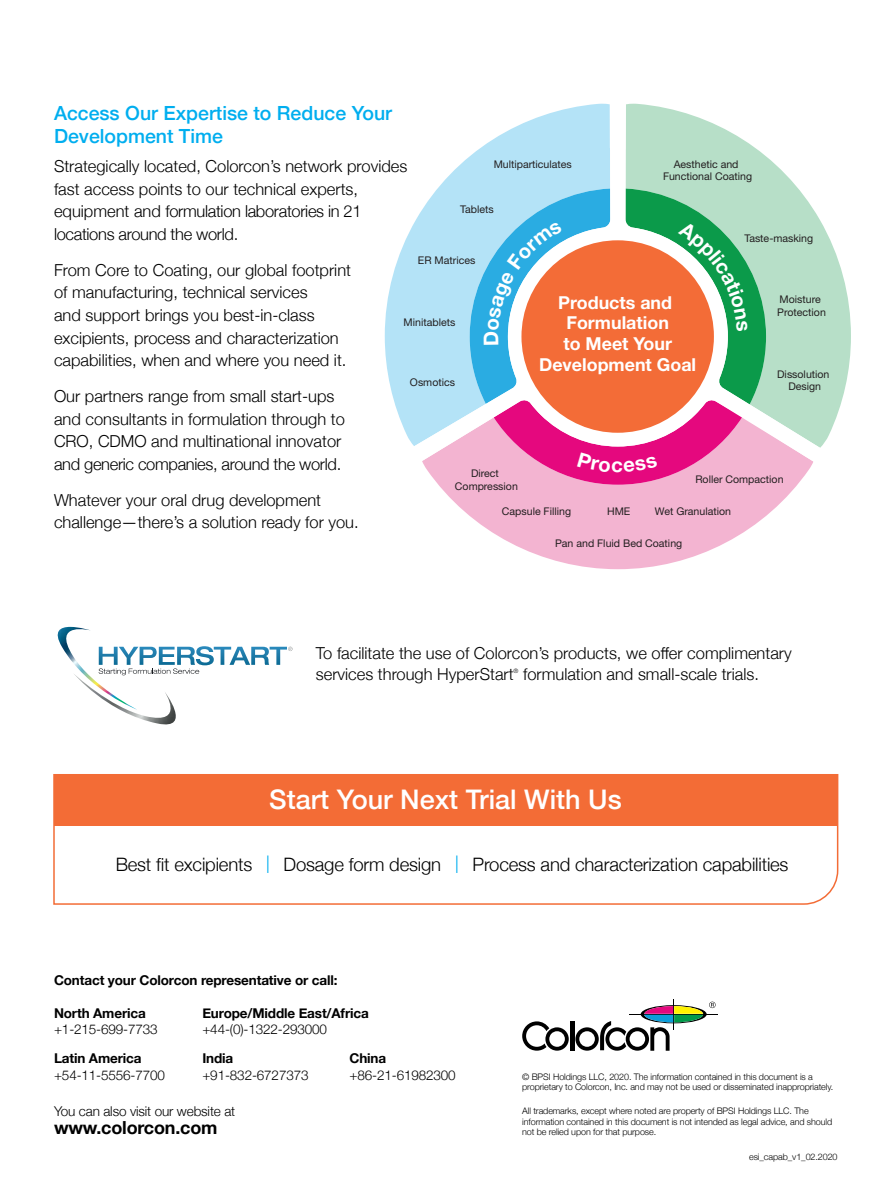
<style>
.page{position:relative;width:891px;height:1188px;background:#fff}
.page>*{position:absolute;margin:0;border:0;box-sizing:border-box;transform-origin:0 0}
.t1{font:500 27px "Helvetica Neue";color:#fff}
.t2{font:500 19.5px/23.4px "Helvetica Neue";color:#00aeef}
.t3{font:300 18.45px "Helvetica Neue";letter-spacing:-.01em;color:#000}
.t4{font:700 18px "Helvetica Neue";letter-spacing:-.01em;color:#000}
.t5{font:700 17.85px/20.9px "Helvetica Neue";color:#fff;text-align:center}
.t6{font:300 16.5px/22.5px "Helvetica Neue";color:#000}
.t7{font:300 13.5px "Helvetica Neue";letter-spacing:-.01em;color:#000}
.t8{font:700 13.5px "Helvetica Neue";letter-spacing:-.01em;color:#000}
.t9{font:10.65px/12.8px "Helvetica Neue";color:#231f20;text-align:center}
.t10{font:300 9px/10.5px "Helvetica Neue";letter-spacing:-.01em;color:#000}
.t11{font:300 6.15px "Helvetica Neue";color:#000}
.s1{font-size:18px;color:#00aeef}
</style>
<div class="page">
<svg style="left:53px;top:774px;width:786px;height:131px"></svg>
<img style="left:121px;top:692px;width:55px;height:33px">
<img style="left:57px;top:626px;width:80px;height:84px">
<svg style="left:99px;top:646px;width:193px;height:29px"></svg>
<hr style="left:673px;top:999px;width:1px;height:30px;background:#000">
<hr style="left:629px;top:1014px;width:89px;height:1px;background:#000">
<svg style="left:522px;top:1021px;width:47px;height:30px"></svg>
<hr style="left:570px;top:1021px;width:4px;height:29px;background:#000">
<svg style="left:575px;top:1002px;width:141px;height:49px"></svg>
<svg style="left:829px;top:238px;width:22px;height:197px;fill:#b7dfc8"></svg>
<svg style="left:385px;top:241px;width:20px;height:190px;fill:#b4e3f7"></svg>
<svg style="left:425px;top:467px;width:386px;height:102px;fill:#f3b4d1"></svg>
<svg style="left:405px;top:103px;width:424px;height:364px"></svg>
<div style="left:55px;top:775px;width:782px;height:51px;background:#f36c36"></div>
<svg style="left:470px;top:189px;width:296px;height:296px;background:#bc938e"></svg>
<p class="t2" style="left:54px;top:100px;width:340px">Access Our Expertise to Reduce Your<br>Development Time</p>
<p class="t6" style="left:54px;top:154px;width:355px">Strategically located, Colorcon’s network provides fast access points to our technical experts, equipment and formulation laboratories in 21 locations around the world.</p>
<p class="t6" style="left:54px;top:258px;width:299px">From Core to Coating, our global footprint of manufacturing, technical services<br>and support brings you best-in-class excipients, process and characterization capabilities, when and where you need it.</p>
<p class="t6" style="left:54px;top:384px;width:292px">Our partners range from small start-ups and consultants in formulation through to CRO, CDMO and multinational innovator and generic companies, around the world.</p>
<p class="t6" style="left:54px;top:487px;width:306px">Whatever your oral drug development challenge—there’s a solution ready for you.</p>
<p class="t9" style="left:494px;top:158px;width:80px">Multiparticulates</p>
<p class="t9" style="left:663px;top:158px;width:91px">Aesthetic and<br>Functional Coating</p>
<p class="t9" style="left:460px;top:203px;width:35px">Tablets</p>
<p class="t9" style="left:744px;top:232px;width:70px">Taste-masking</p>
<p class="t9" style="left:418px;top:254px;width:59px">ER Matrices</p>
<p class="t9" style="left:777px;top:294px;width:50px;text-align:left">Moisture<br>Protection</p>
<p class="t5" style="left:539px;top:292px;width:159px">Products and<br>Formulation<br>to Meet Your<br>Development Goal</p>
<p class="t9" style="left:404px;top:316px;width:53px">Minitablets</p>
<p class="t9" style="left:777px;top:368px;width:54px">Dissolution<br>Design</p>
<p class="t9" style="left:410px;top:376px;width:47px">Osmotics</p>
<p class="t9" style="left:455px;top:467px;width:64px">Direct<br>Compression</p>
<p class="t9" style="left:502px;top:506px;width:71px">Capsule Filling</p>
<p class="t9" style="left:695px;top:474px;width:90px">Roller Compaction</p>
<p class="t9" style="left:655px;top:506px;width:78px">Wet Granulation</p>
<p class="t9" style="left:607px;top:506px;width:25px">HME</p>
<p class="t9" style="left:555px;top:538px;width:129px">Pan and Fluid Bed Coating</p>
<p class="t6" style="left:316px;top:641px;width:477px;line-height:21px">To facilitate the use of Colorcon’s products, we offer complimentary services through HyperStart</p>
<p class="t11" style="left:514px;top:666px;width:6px">®</p>
<p class="t6" style="left:523px;top:661px;width:237px">formulation and small-scale trials.</p>
<h1 class="t1" style="left:269px;top:778px;width:354px">Start Your Next Trial With Us</h1>
<p class="t3" style="left:116px;top:849px;width:674px">Best fit excipients <span class="s1">︲</span> Dosage form design <span class="s1">︲</span> Process and characterization capabilities</p>
<p class="t8" style="left:54px;top:970px;width:285px">Contact your Colorcon representative or call:</p>
<p class="t8" style="left:54px;top:1003px;width:93px">North America</p>
<p class="t7" style="left:54px;top:1019px;width:105px">+1-215-699-7733</p>
<p class="t8" style="left:54px;top:1048px;width:89px">Latin America</p>
<p class="t7" style="left:54px;top:1064px;width:113px">+54-11-5556-7700</p>
<p class="t8" style="left:202px;top:1003px;width:168px">Europe/Middle East/Africa</p>
<p class="t7" style="left:202px;top:1019px;width:126px">+44-(0)-1322-293000</p>
<p class="t8" style="left:202px;top:1048px;width:32px">India</p>
<p class="t7" style="left:202px;top:1064px;width:108px">+91-832-6727373</p>
<p class="t8" style="left:350px;top:1048px;width:38px">China</p>
<p class="t7" style="left:350px;top:1064px;width:108px">+86-21-61982300</p>
<p class="t7" style="left:54px;top:1101px;width:183px">You can also visit our website at</p>
<p class="t4" style="left:54px;top:1114px;width:165px">www.colorcon.com</p>
<p class="t10" style="left:522px;top:1071px;width:312px">© BPSI Holdings LLC, 2020. The information contained in this document is a proprietary to Colorcon, Inc. and may not be used or disseminated inappropriately.</p>
<p class="t10" style="left:522px;top:1105px;width:312px">All trademarks, except where noted are property of BPSI Holdings LLC. The information contained in this document is not intended as legal advice, and should not be relied upon for that purpose.</p>
<p class="t10" style="left:749px;top:1151px;width:90px">esi_capab_v1_02.2020</p>
</div>
